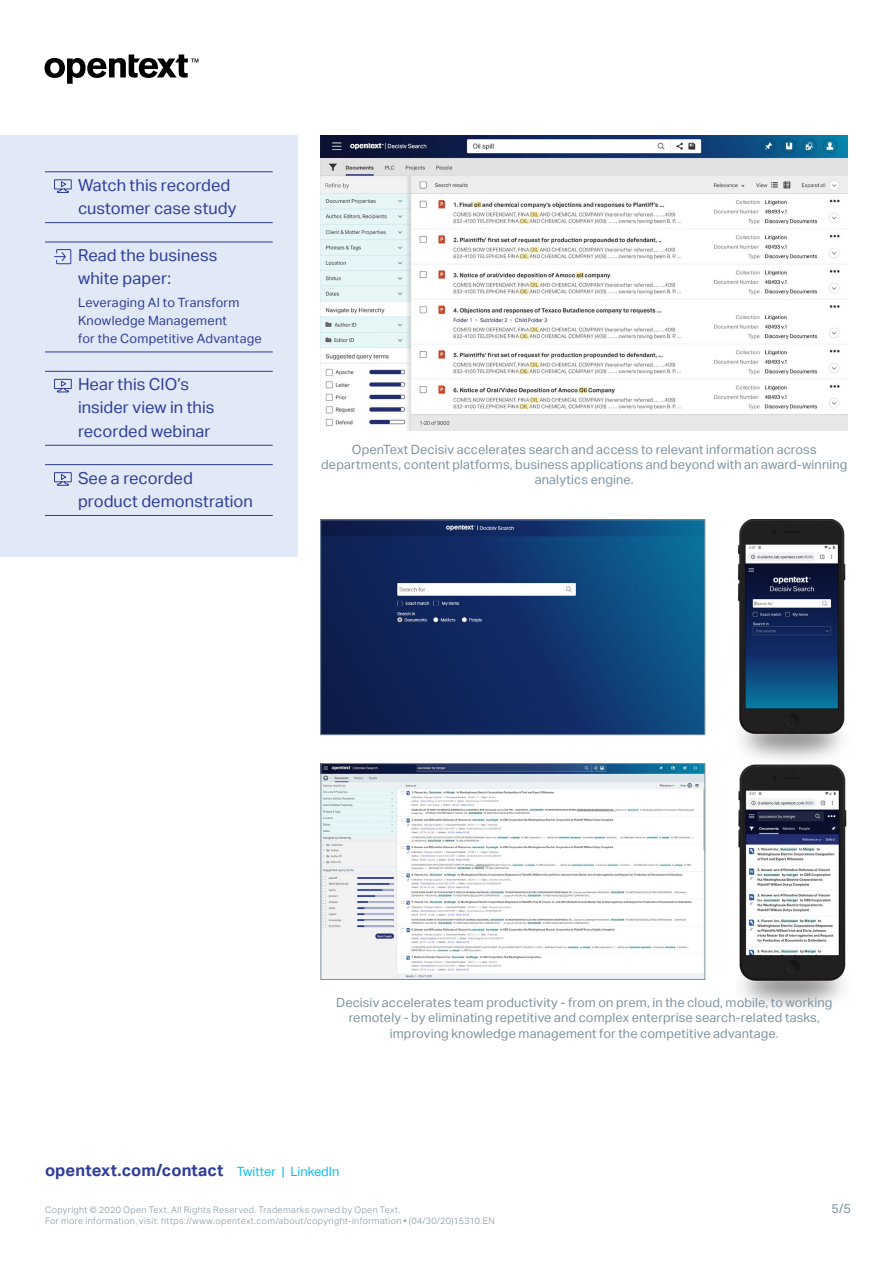
<style>
.page{position:relative;width:893px;height:1263px;background:#fff}
.page>*{position:absolute;margin:0;border:0;box-sizing:border-box;transform-origin:0 0}
.t1{font:16.5px/23.1px "Aktiv Grotesk";letter-spacing:.005em;color:#2e3d98}
.t2{font:700 16.5px "Aktiv Grotesk";letter-spacing:.005em;color:#2e3d98}
.t3{font:12.75px/15.3px "Aktiv Grotesk";letter-spacing:.01em;color:#7e929f;text-align:center}
.t4{font:12.75px/18px "Aktiv Grotesk";letter-spacing:.02em;color:#2e3d98}
.t5{font:12.75px "Aktiv Grotesk";color:#09bcef}
.t6{font:300 9px "Aktiv Grotesk";letter-spacing:.04em;color:#7e929f}
</style>
<div class="page">
<svg style="left:45px;top:55px;width:153px;height:29px"></svg>
<div style="left:0;top:135px;width:297px;height:422px;background:#e1e8f6"></div>
<hr style="left:45px;top:171px;width:228px;height:1px;background:#2e3d98">
<hr style="left:45px;top:222px;width:228px;height:1px;background:#2e3d98">
<hr style="left:45px;top:242px;width:228px;height:1px;background:#2e3d98">
<hr style="left:45px;top:352px;width:228px;height:1px;background:#2e3d98">
<hr style="left:45px;top:371px;width:228px;height:1px;background:#2e3d98">
<hr style="left:45px;top:445px;width:228px;height:1px;background:#2e3d98">
<hr style="left:45px;top:464px;width:228px;height:1px;background:#2e3d98">
<hr style="left:45px;top:515px;width:228px;height:1px;background:#2e3d98">
<svg style="left:54px;top:179px;width:18px;height:14px"></svg>
<svg style="left:54px;top:249px;width:18px;height:16px"></svg>
<svg style="left:54px;top:378px;width:18px;height:15px"></svg>
<svg style="left:54px;top:472px;width:18px;height:14px"></svg>
<img style="left:321px;top:135px;width:527px;height:296px">
<img style="left:322px;top:521px;width:381px;height:212px">
<div style="left:320px;top:519px;width:385px;height:216px;border:1px solid #7e929f"></div>
<img style="left:323px;top:765px;width:380px;height:213px">
<div style="left:321px;top:763px;width:384px;height:217px;border:1px solid #7e929f"></div>
<img style="left:738px;top:519px;width:108px;height:241px">
<img style="left:738px;top:764px;width:109px;height:243px">
<p class="t1" style="left:78px;top:174px;width:160px">Watch this recorded customer case study</p>
<p class="t1" style="left:78px;top:244px;width:141px">Read the business white paper:</p>
<p class="t4" style="left:78px;top:294px;width:185px">Leveraging AI to Transform<br>Knowledge Management<br>for the Competitive Advantage</p>
<p class="t1" style="left:78px;top:373px;width:138px">Hear this CIO’s insider view in this recorded webinar</p>
<p class="t1" style="left:78px;top:466px;width:176px">See a recorded product demonstration</p>
<p class="t3" style="left:321px;top:442px;width:528px">OpenText Decisiv accelerates search and access to relevant information across departments, content platforms, business applications and beyond with an award-winning analytics engine.</p>
<p class="t3" style="left:336px;top:995px;width:498px">Decisiv accelerates team productivity - from on prem, in the cloud, mobile, to working remotely - by eliminating repetitive and complex enterprise search-related tasks, improving knowledge management for the competitive advantage.</p>
<p class="t2" style="left:45px;top:1160px;width:180px">opentext.com/contact</p>
<p class="t5" style="left:237px;top:1164px;width:104px">Twitter | LinkedIn</p>
<p class="t6" style="left:45px;top:1205px;width:357px">Copyright © 2020 Open Text. All Rights Reserved. Trademarks owned by Open Text.</p>
<p class="t3" style="left:832px;top:1201px;width:21px">5/5</p>
<p class="t6" style="left:45px;top:1215px;width:451px">For more information, visit: https://www.opentext.com/about/copyright-information • (04/30/20)15310.EN</p>
</div>
